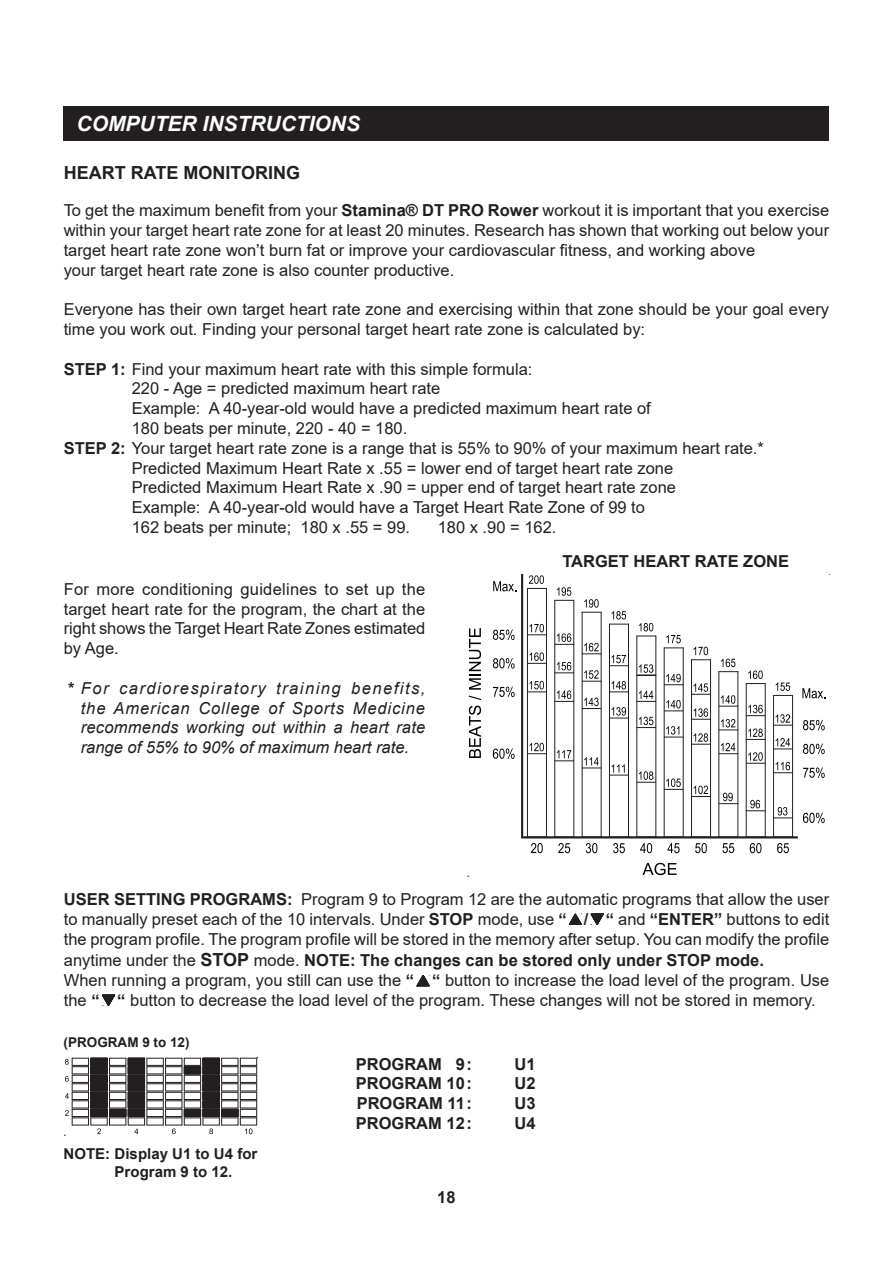
<style>
.page{position:relative;width:893px;height:1263px;background:#fff}
.page>*{position:absolute;margin:0;border:0;box-sizing:border-box;transform-origin:0 0}
.t1{font:italic 700 21px "Arial";color:#fff}
.t2{font:700 18px "Arial";color:#231f20}
.t3{font:16.5px/19.8px "Arial";color:#231f20}
.t4{font:italic 16.5px/19.8px "Arial";color:#231f20;text-align:justify}
.t5{font:700 16.5px/19.8px "Arial";color:#231f20;text-align:justify}
.t6{font:700 15px/18px "Arial";color:#231f20}
.t7{font:700 13.5px "Arial";color:#231f20}
.s1{font-weight:700}
.s2{color:#040503}
.s3{font-weight:700;font-style:normal}
.s4{font-weight:700;font-size:18px}
</style>
<div class="page">
<div style="left:64px;top:106px;width:765px;height:34px;background:#231f20"></div>
<svg style="left:569px;top:914px;width:13px;height:11px"></svg>
<svg style="left:591px;top:914px;width:13px;height:11px"></svg>
<svg style="left:417px;top:975px;width:13px;height:12px"></svg>
<svg style="left:102px;top:995px;width:13px;height:11px"></svg>
<svg style="left:64px;top:1057px;width:194px;height:79px"></svg>
<hr style="left:523px;top:837px;width:274px;height:1px;background:#231f20">
<hr style="left:521px;top:574px;width:1px;height:264px;background:#231f20">
<hr style="left:522px;top:574px;width:1px;height:264px;background:#231f20">
<hr style="left:527px;top:588px;width:1px;height:249px;background:#231f20">
<hr style="left:546px;top:588px;width:1px;height:249px;background:#231f20">
<hr style="left:554px;top:600px;width:1px;height:237px;background:#231f20">
<hr style="left:573px;top:600px;width:1px;height:237px;background:#231f20">
<hr style="left:582px;top:612px;width:1px;height:225px;background:#231f20">
<svg style="left:527px;top:838px;width:19px;height:15px"></svg>
<svg style="left:582px;top:838px;width:19px;height:15px"></svg>
<svg style="left:555px;top:838px;width:19px;height:15px"></svg>
<svg style="left:493px;top:748px;width:22px;height:11px"></svg>
<svg style="left:493px;top:687px;width:22px;height:10px"></svg>
<svg style="left:493px;top:629px;width:22px;height:11px"></svg>
<svg style="left:493px;top:581px;width:23px;height:10px"></svg>
<svg style="left:469px;top:706px;width:12px;height:52px"></svg>
<svg style="left:469px;top:628px;width:12px;height:72px"></svg>
<svg style="left:527px;top:681px;width:19px;height:11px"></svg>
<svg style="left:527px;top:743px;width:19px;height:11px"></svg>
<svg style="left:582px;top:757px;width:19px;height:12px"></svg>
<svg style="left:582px;top:698px;width:19px;height:11px"></svg>
<svg style="left:555px;top:690px;width:19px;height:12px"></svg>
<svg style="left:555px;top:750px;width:19px;height:11px"></svg>
<svg style="left:528px;top:575px;width:18px;height:14px"></svg>
<svg style="left:527px;top:624px;width:19px;height:11px"></svg>
<svg style="left:582px;top:643px;width:19px;height:11px"></svg>
<svg style="left:582px;top:599px;width:19px;height:14px"></svg>
<svg style="left:555px;top:587px;width:19px;height:14px"></svg>
<svg style="left:555px;top:633px;width:19px;height:12px"></svg>
<svg style="left:774px;top:682px;width:18px;height:14px"></svg>
<svg style="left:774px;top:714px;width:18px;height:12px"></svg>
<svg style="left:774px;top:762px;width:18px;height:11px"></svg>
<svg style="left:774px;top:807px;width:18px;height:11px"></svg>
<svg style="left:773px;top:838px;width:20px;height:15px"></svg>
<hr style="left:601px;top:612px;width:1px;height:225px;background:#231f20">
<hr style="left:609px;top:624px;width:1px;height:213px;background:#231f20">
<hr style="left:628px;top:624px;width:1px;height:213px;background:#231f20">
<hr style="left:636px;top:636px;width:1px;height:201px;background:#231f20">
<hr style="left:655px;top:636px;width:1px;height:201px;background:#231f20">
<hr style="left:664px;top:648px;width:1px;height:189px;background:#231f20">
<hr style="left:683px;top:648px;width:1px;height:189px;background:#231f20">
<hr style="left:691px;top:660px;width:1px;height:177px;background:#231f20">
<hr style="left:710px;top:660px;width:1px;height:177px;background:#231f20">
<hr style="left:718px;top:672px;width:1px;height:165px;background:#231f20">
<hr style="left:738px;top:672px;width:1px;height:165px;background:#231f20">
<hr style="left:746px;top:683px;width:1px;height:154px;background:#231f20">
<hr style="left:765px;top:683px;width:1px;height:154px;background:#231f20">
<hr style="left:773px;top:695px;width:1px;height:142px;background:#231f20">
<svg style="left:642px;top:863px;width:35px;height:12px"></svg>
<svg style="left:637px;top:838px;width:19px;height:15px"></svg>
<svg style="left:609px;top:838px;width:19px;height:15px"></svg>
<svg style="left:664px;top:838px;width:19px;height:15px"></svg>
<svg style="left:691px;top:838px;width:19px;height:15px"></svg>
<svg style="left:719px;top:838px;width:19px;height:15px"></svg>
<svg style="left:746px;top:838px;width:19px;height:15px"></svg>
<svg style="left:691px;top:647px;width:19px;height:13px"></svg>
<svg style="left:692px;top:683px;width:18px;height:12px"></svg>
<svg style="left:692px;top:733px;width:18px;height:12px"></svg>
<svg style="left:692px;top:786px;width:18px;height:11px"></svg>
<svg style="left:637px;top:717px;width:19px;height:11px"></svg>
<svg style="left:637px;top:771px;width:19px;height:12px"></svg>
<svg style="left:610px;top:707px;width:18px;height:12px"></svg>
<svg style="left:610px;top:764px;width:18px;height:12px"></svg>
<svg style="left:664px;top:674px;width:19px;height:11px"></svg>
<svg style="left:664px;top:726px;width:19px;height:12px"></svg>
<svg style="left:664px;top:778px;width:19px;height:12px"></svg>
<svg style="left:637px;top:623px;width:19px;height:14px"></svg>
<svg style="left:637px;top:664px;width:19px;height:12px"></svg>
<svg style="left:609px;top:611px;width:19px;height:14px"></svg>
<svg style="left:610px;top:655px;width:18px;height:11px"></svg>
<svg style="left:664px;top:635px;width:19px;height:13px"></svg>
<svg style="left:719px;top:695px;width:19px;height:12px"></svg>
<svg style="left:719px;top:743px;width:19px;height:11px"></svg>
<svg style="left:719px;top:793px;width:19px;height:11px"></svg>
<svg style="left:746px;top:705px;width:19px;height:11px"></svg>
<svg style="left:746px;top:752px;width:19px;height:12px"></svg>
<svg style="left:746px;top:800px;width:19px;height:11px"></svg>
<svg style="left:719px;top:659px;width:19px;height:13px"></svg>
<svg style="left:747px;top:670px;width:18px;height:14px"></svg>
<hr style="left:792px;top:695px;width:1px;height:142px;background:#231f20">
<svg style="left:803px;top:720px;width:22px;height:10px"></svg>
<svg style="left:803px;top:767px;width:22px;height:11px"></svg>
<svg style="left:803px;top:813px;width:22px;height:10px"></svg>
<svg style="left:802px;top:688px;width:23px;height:10px"></svg>
<svg style="left:527px;top:652px;width:19px;height:12px"></svg>
<svg style="left:493px;top:658px;width:22px;height:11px"></svg>
<svg style="left:555px;top:662px;width:19px;height:11px"></svg>
<svg style="left:582px;top:670px;width:19px;height:12px"></svg>
<svg style="left:610px;top:681px;width:18px;height:11px"></svg>
<svg style="left:637px;top:690px;width:19px;height:12px"></svg>
<svg style="left:664px;top:700px;width:19px;height:11px"></svg>
<svg style="left:692px;top:708px;width:18px;height:12px"></svg>
<svg style="left:719px;top:719px;width:19px;height:12px"></svg>
<svg style="left:746px;top:728px;width:19px;height:12px"></svg>
<svg style="left:803px;top:744px;width:22px;height:10px"></svg>
<svg style="left:773px;top:738px;width:20px;height:12px"></svg>
<p class="t1" style="left:77px;top:109px;width:285px">COMPUTER INSTRUCTIONS</p>
<p class="t2" style="left:64px;top:160px;width:238px">HEART RATE MONITORING</p>
<p class="t3" style="left:64px;top:200px;width:767px">To get the maximum benefit from your <span class="s1">Stamina® DT PRO Rower</span> workout it is important that you exercise within your target heart rate zone for at least 20 minutes. Research has shown that working out below your target heart rate zone won<span class="s2">’</span>t burn fat or improve your cardiovascular fitness, and working above<br>your target heart rate zone is also counter productive.</p>
<p class="t3" style="left:64px;top:299px;width:767px">Everyone has their own target heart rate zone and exercising within that zone should be your goal every time you work out. Finding your personal target heart rate zone is calculated by:</p>
<p class="t3" style="left:64px;top:359px;width:470px"><span class="s1">STEP 1:</span> Find your maximum heart rate with this simple formula:</p>
<p class="t3" style="left:132px;top:378px;width:310px">220 - Age = predicted maximum heart rate</p>
<p class="t3" style="left:132px;top:398px;width:521px">Example: A 40-year-old would have a predicted maximum heart rate of</p>
<p class="t3" style="left:132px;top:418px;width:277px">180 beats per minute, 220 - 40 = 180.</p>
<p class="t3" style="left:64px;top:438px;width:702px"><span class="s1">STEP 2:</span> Your target heart rate zone is a range that is 55% to 90% of your maximum heart rate.*</p>
<p class="t3" style="left:132px;top:458px;width:543px">Predicted Maximum Heart Rate x .55 = lower end of target heart rate zone</p>
<p class="t3" style="left:132px;top:477px;width:546px">Predicted Maximum Heart Rate x .90 = upper end of target heart rate zone</p>
<p class="t3" style="left:132px;top:497px;width:515px">Example: A 40-year-old would have a Target Heart Rate Zone of 99 to</p>
<p class="t3" style="left:132px;top:517px;width:280px">162 beats per minute; 180 x .55 = 99.</p>
<p class="t3" style="left:438px;top:517px;width:120px">180 x .90 = 162.</p>
<p class="t3" style="left:64px;top:579px;width:363px;text-align:justify">For more conditioning guidelines to set up the target heart rate for the program, the chart at the right shows the Target Heart Rate Zones estimated by Age.</p>
<p class="t4" style="left:81px;top:678px;width:346px;text-indent:-13px"><span class="s3">*</span> For cardiorespiratory training benefits, the American College of Sports Medicine recommends working out within a heart rate range of 55% to 90% of maximum heart rate.</p>
<p class="t5" style="left:562px;top:551px;width:228px">TARGET HEART RATE ZONE</p>
<p class="t3" style="left:64px;top:889px;width:767px;text-align:justify"><span class="s1">USER SETTING PROGRAMS:</span> Program 9 to Program 12 are the automatic programs that allow the user to manually preset each of the 10 intervals. Under <span class="s1">STOP</span> mode, use <span class="s1">“ / “</span> and <span class="s1">“ENTER”</span> buttons to edit the program profile. The program profile will be stored in the memory after setup. You can modify the profile</p>
<p class="t3" style="left:64px;top:950px;width:767px">anytime under the <span class="s4">STOP</span> mode. <span class="s1">NOTE: The changes can be stored only under STOP mode.<br></span>When running a program, you still can use the <span class="s1">“ “</span> button to increase the load level of the program. Use the <span class="s1">“ “</span> button to decrease the load level of the program. These changes will not be stored in memory.</p>
<p class="t7" style="left:64px;top:1033px;width:128px">(PROGRAM 9 to 12)</p>
<p class="t6" style="left:115px;top:1145px;width:144px;text-indent:-51px">NOTE: Display U1 to U4 for<br>Program 9 to 12.</p>
<p class="t5" style="left:356px;top:1054px;width:118px">PROGRAM 9:<br>PROGRAM 10:<br>PROGRAM 11:<br>PROGRAM 12:</p>
<p class="t5" style="left:437px;top:1187px;width:20px">18</p>
<p class="t5" style="left:514px;top:1054px;width:23px">U1<br>U2<br>U3<br>U4</p>
</div>
